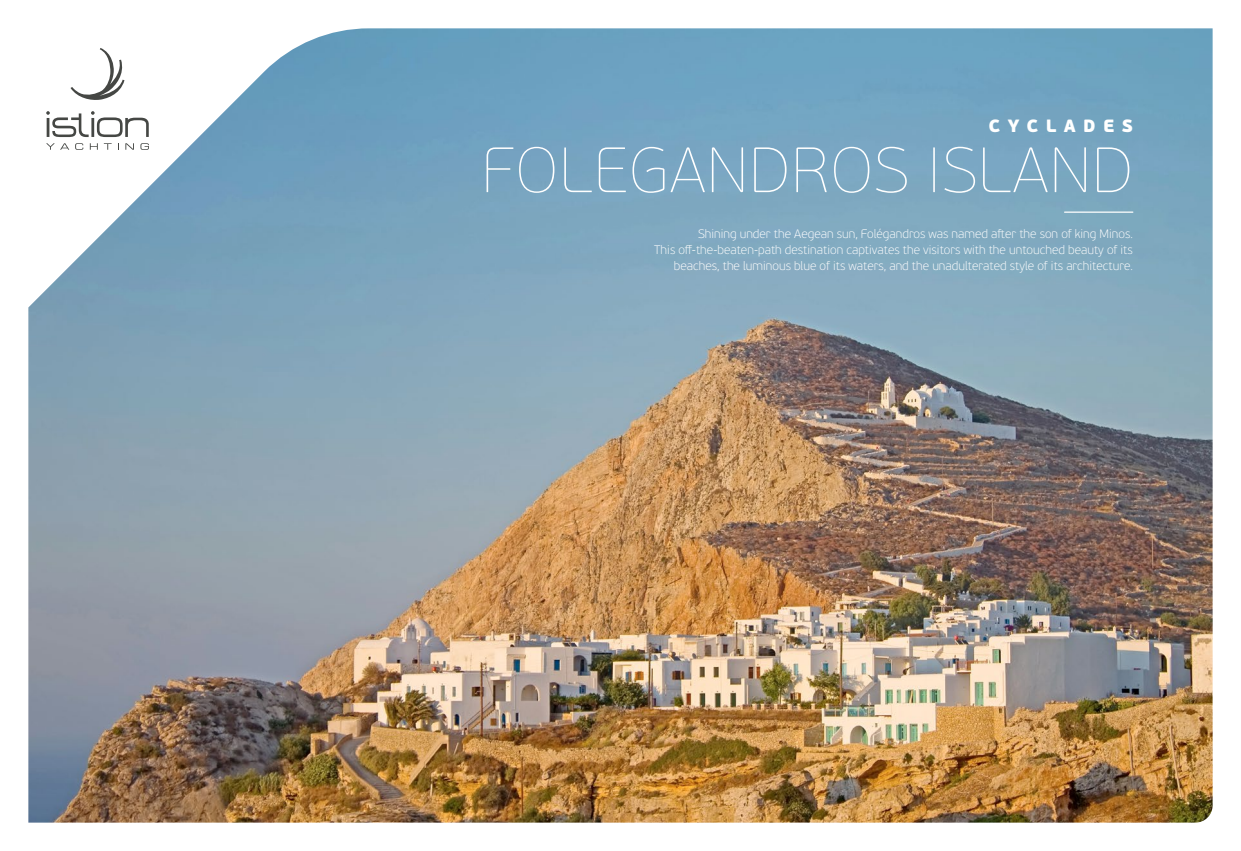
<style>
.page{position:relative;width:1241px;height:851px;background:#fff}
.page>*{position:absolute;margin:0;border:0;box-sizing:border-box;transform-origin:0 0}
.t1{font:63.75px "PF Beau Sans Pro X Thin";letter-spacing:.025em;color:#fff}
.t2{font:900 17.75px "PF Beau Sans Pro";letter-spacing:.42em;color:#fff}
.t3{font:100 12.25px/16.2px "PF Beau Sans Pro";color:#fff;text-align:right}
</style>
<div class="page">
<img style="left:28px;top:28px;width:1184px;height:794px">
<hr style="left:1064px;top:211px;width:68px;height:2px;background:#fff">
<svg style="left:70px;top:48px;width:56px;height:53px"></svg>
<svg style="left:46px;top:111px;width:103px;height:26px"></svg>
<svg style="left:46px;top:143px;width:23px;height:7px"></svg>
<svg style="left:75px;top:143px;width:8px;height:7px"></svg>
<svg style="left:90px;top:143px;width:8px;height:7px"></svg>
<svg style="left:104px;top:143px;width:8px;height:7px"></svg>
<svg style="left:125px;top:143px;width:9px;height:7px"></svg>
<svg style="left:140px;top:143px;width:9px;height:7px"></svg>
<h2 class="t2" style="left:988px;top:114px;width:146px">CYCLADES</h2>
<h1 class="t1" style="left:481px;top:134px;width:652px">FOLEGANDROS ISLAND</h1>
<p class="t3" style="left:654px;top:225px;width:480px">Shining under the Aegean sun, Folégandros was named after the son of king Minos.<br>This off-the-beaten-path destination captivates the visitors with the untouched beauty of its beaches, the luminous blue of its waters, and the unadulterated style of its architecture.</p>
</div>
